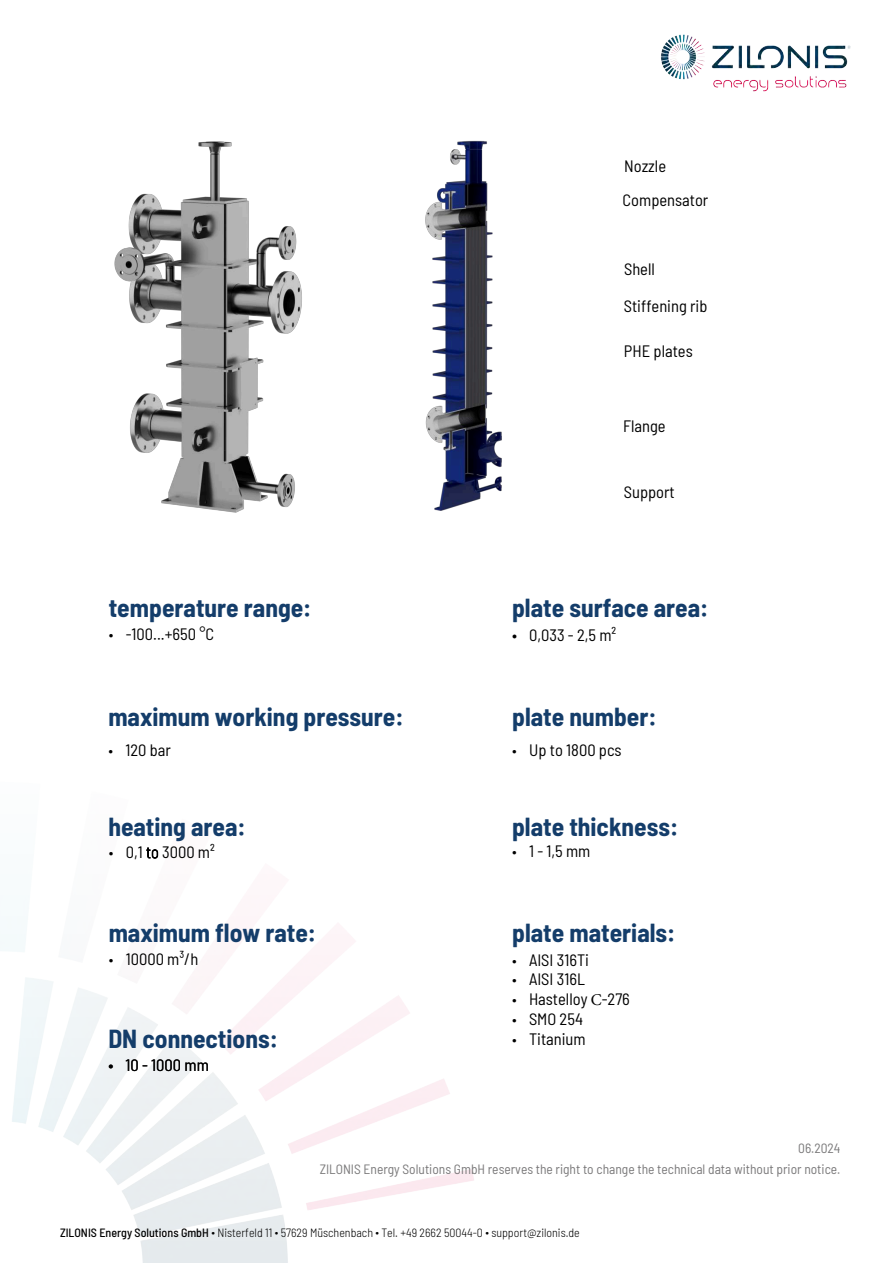
<style>
.page{position:relative;width:893px;height:1263px;background:#fff}
.page>*{position:absolute;margin:0;border:0;box-sizing:border-box;transform-origin:0 0}
.t1{font:700 semi-condensed 25.5px "Barlow";color:#143d6a}
.t2{font:700 semi-condensed 25.5px "Barlow";color:#143d6a}
.t3{font:semi-condensed 16.5px/34.2px "Barlow";color:#000}
.t4{font:semi-condensed 16.5px "Barlow";color:#000}
.t5{font:semi-condensed 13.5px/21px "Barlow";color:#7a797a;text-align:right}
.t6{font:300 semi-condensed 12px "Barlow";color:#000}
.s1{font-style:inherit}
.s2{font-family:"Myriad Pro";font-stretch:normal}
.s3{font-weight:200}
.s4{font-family:"Minion Pro";font-stretch:normal}
.s5{font-weight:500}
</style>
<div class="page">
<img style="left:661px;top:34px;width:190px;height:58px">
<img style="left:114px;top:140px;width:375px;height:373px">
<p class="t3" style="left:623px;top:148px;width:87px">Nozzle<br>Compensator</p>
<p class="t3" style="left:624px;top:250px;width:85px;line-height:36.2px">Shell<br>Stiffening rib</p>
<p class="t3" style="left:624px;top:333px;width:70px">PHE plates</p>
<p class="t3" style="left:623px;top:407px;width:44px">Flange</p>
<h1 class="t2" style="left:109px;top:589px;width:204px"><span class="s1">t</span>emperatur<span class="s1">e range</span>:</h1>
<p class="t4" style="left:109px;top:622px;width:107px"><span class="s2">•</span> -100...+650 °C</p>
<h1 class="t1" style="left:108px;top:699px;width:297px">maximum working pressure:</h1>
<p class="t3" style="left:624px;top:474px;width:52px">Support</p>
<h1 class="t1" style="left:512px;top:590px;width:198px">plate surface area:</h1>
<p class="t3" style="left:512px;top:616px;width:106px"><span class="s1">•</span> 0,033 - 2,5 m²</p>
<h1 class="t1" style="left:512px;top:699px;width:146px">plate number:</h1>
<p class="t3" style="left:108px;top:731px;width:64px"><span class="s2">•</span> <span class="s1">12</span>0 bar</p>
<p class="t3" style="left:512px;top:732px;width:111px"><span class="s2">•</span> Up to 1800 pcs</p>
<h1 class="t1" style="left:108px;top:808px;width:139px">heating area:</h1>
<p class="t4" style="left:109px;top:840px;width:108px"><span class="s2">•</span> 0,<span class="s1">1</span> <span class="s3">to</span> 3000 m²</p>
<h1 class="t1" style="left:109px;top:914px;width:209px">maximum flow rate<span class="s1">:</span></h1>
<p class="t3" style="left:109px;top:941px;width:91px"><span class="s2">•</span> 10000 m³/h</p>
<h1 class="t1" style="left:108px;top:1020px;width:171px">DN connections:</h1>
<p class="t3" style="left:108px;top:1047px;width:102px"><span class="s1">•</span> 10 - 1000 mm</p>
<h1 class="t1" style="left:512px;top:808px;width:168px">plate thickness:</h1>
<p class="t3" style="left:512px;top:833px;width:80px"><span class="s2">•</span> 1 - 1,5 mm</p>
<h1 class="t1" style="left:512px;top:915px;width:165px">plate materials:</h1>
<p class="t3" style="left:512px;top:941px;width:79px"><span class="s2">•</span> AISI 316Ti</p>
<p class="t3" style="left:512px;top:961px;width:74px"><span class="s2">•</span> AISI 316L</p>
<p class="t3" style="left:512px;top:981px;width:119px"><span class="s2">•</span> Hastelloy <span class="s4">С</span>-276</p>
<p class="t3" style="left:512px;top:1001px;width:72px"><span class="s2">•</span> SMO 254</p>
<p class="t3" style="left:512px;top:1020px;width:75px"><span class="s2">•</span> Titanium</p>
<p class="t5" style="left:320px;top:1136px;width:522px">06<span class="s1">.202</span>4<br>ZILONIS Energy Solutions GmbH reserves the right to change the technical data without prior notice.</p>
<p class="t6" style="left:60px;top:1224px;width:521px"><span class="s5">ZILONIS Energy Solutions GmbH</span> ∙ Nisterfeld 11 ∙ 57629 Müschenbach ∙ Tel. +49 2662 50044-0 ∙ support@zilonis.de</p>
</div>
